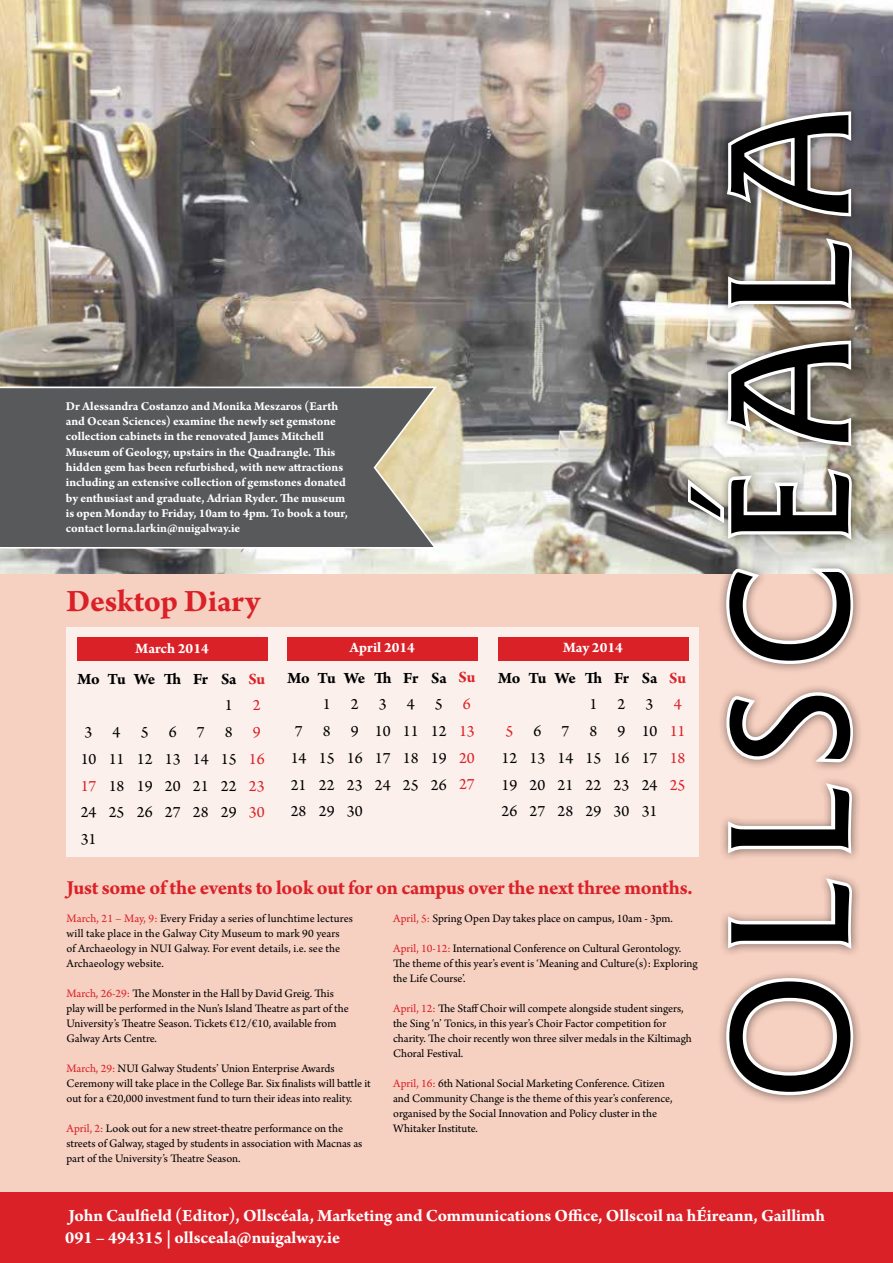
<style>
.page{position:relative;width:893px;height:1263px;background:#fff}
.page>*{position:absolute;margin:0;border:0;box-sizing:border-box;transform-origin:0 0}
.t1{font:500 169.8px "Goudy Sans IT Cby BT";letter-spacing:.105em;color:#000}
.t2{font:700 33px "Arno Pro";letter-spacing:-.005em;color:#da2128}
.t3{font:700 21px "Arno Pro";letter-spacing:-.015em;color:#da2128}
.t4{font:700 18px/21.6px "Arno Pro";color:#fff}
.t5{font:16.65px/26.7px "Arno Pro";color:#000}
.t6{font:700 16.65px "Arno Pro";letter-spacing:-.035em;color:#000}
.t7{font:16.65px/26.7px "Arno Pro";color:#da2128}
.t8{font:700 16.65px "Arno Pro";color:#da2128}
.t9{font:700 15.15px "Arno Pro";color:#fff}
.t10{font:700 12.75px/15.3px "Arno Pro";letter-spacing:-.005em;color:#fff}
.t11{font:12px/15px "Arno Pro";color:#000}
.s1{color:#da2128}
</style>
<div class="page">
<div style="left:0;top:502px;width:893px;height:761px;background:#f6d0c1"></div>
<div style="left:0;top:1193px;width:893px;height:70px;background:#da2128"></div>
<img style="left:0;top:0;width:893px;height:573px">
<svg style="left:0;top:386px;width:439px;height:163px"></svg>
<div style="left:678px;top:102px;width:185px;height:1003px;background:#000;opacity:.5"></div>
<svg style="left:723px;top:975px;width:134px;height:123px"></svg>
<svg style="left:725px;top:873px;width:130px;height:82px"></svg>
<svg style="left:725px;top:778px;width:130px;height:82px"></svg>
<svg style="left:722px;top:689px;width:135px;height:77px"></svg>
<svg style="left:722px;top:564px;width:135px;height:103px"></svg>
<svg style="left:685px;top:463px;width:170px;height:83px"></svg>
<svg style="left:723px;top:337px;width:131px;height:112px"></svg>
<svg style="left:725px;top:233px;width:130px;height:82px"></svg>
<img style="left:624px;top:92px;width:269px;height:128px">
<div style="left:66px;top:627px;width:632px;height:230px;background:#fcf0ec"></div>
<div style="left:287px;top:637px;width:191px;height:24px;background:#da2128"></div>
<div style="left:498px;top:637px;width:190px;height:24px;background:#da2128"></div>
<div style="left:77px;top:637px;width:191px;height:24px;background:#da2128"></div>
<h1 class="t1" style="left:686px;top:1099px;width:996px;rotate:-90deg">OLLSCÉALA</h1>
<p class="t10" style="left:66px;top:399px;width:284px">Dr Alessandra Costanzo and Monika Meszaros (Earth and Ocean Sciences) examine the newly set gemstone collection cabinets in the renovated James Mitchell Museum of Geology, upstairs in the Quadrangle. This hidden gem has been refurbished, with new attractions including an extensive collection of gemstones donated by enthusiast and graduate, Adrian Ryder. The museum is open Monday to Friday, 10am to 4pm. To book a tour, contact lorna.larkin@nuigalway.ie</p>
<h2 class="t2" style="left:66px;top:582px;width:195px">Desktop Diary</h2>
<p class="t9" style="left:350px;top:639px;width:67px">April 2014</p>
<p class="t9" style="left:563px;top:639px;width:61px">May 2014</p>
<p class="t9" style="left:136px;top:640px;width:75px">March 2014</p>
<h3 class="t6" style="left:374px;top:668px;width:19px">Th</h3>
<h3 class="t5" style="left:375px;top:692px;width:17px">3<br>10<br>17<br>24</h3>
<h3 class="t6" style="left:585px;top:668px;width:19px">Th</h3>
<h3 class="t5" style="left:586px;top:692px;width:17px">1<br>8<br>15<br>22<br>29</h3>
<h3 class="t8" style="left:458px;top:668px;width:18px">Su</h3>
<h3 class="t7" style="left:459px;top:692px;width:17px">6<br>13<br>20<br>27</h3>
<h3 class="t6" style="left:431px;top:668px;width:17px">Sa</h3>
<h3 class="t5" style="left:431px;top:692px;width:17px">5<br>12<br>19<br>26</h3>
<h3 class="t8" style="left:669px;top:668px;width:18px">Su</h3>
<h3 class="t7" style="left:670px;top:692px;width:17px">4<br>11<br>18<br>25</h3>
<h3 class="t6" style="left:642px;top:668px;width:17px">Sa</h3>
<h3 class="t5" style="left:642px;top:692px;width:17px">3<br>10<br>17<br>24<br>31</h3>
<h3 class="t6" style="left:318px;top:668px;width:20px">Tu</h3>
<h3 class="t5" style="left:319px;top:692px;width:17px">1<br>8<br>15<br>22<br>29</h3>
<h3 class="t6" style="left:528px;top:668px;width:20px">Tu</h3>
<h3 class="t6" style="left:403px;top:668px;width:16px">Fr</h3>
<h3 class="t5" style="left:403px;top:692px;width:17px">4<br>11<br>18<br>25</h3>
<h3 class="t6" style="left:614px;top:668px;width:16px">Fr</h3>
<h3 class="t5" style="left:614px;top:692px;width:17px">2<br>9<br>16<br>23<br>30</h3>
<h3 class="t6" style="left:164px;top:669px;width:19px">Th</h3>
<h3 class="t6" style="left:344px;top:668px;width:23px">We</h3>
<h3 class="t5" style="left:347px;top:692px;width:17px">2<br>9<br>16<br>23<br>30</h3>
<h3 class="t6" style="left:288px;top:668px;width:24px">Mo</h3>
<h3 class="t6" style="left:498px;top:668px;width:24px">Mo</h3>
<h3 class="t6" style="left:555px;top:668px;width:23px">We</h3>
<h3 class="t8" style="left:248px;top:669px;width:18px">Su</h3>
<h3 class="t7" style="left:249px;top:693px;width:17px">2<br>9<br>16<br>23<br>30</h3>
<h3 class="t6" style="left:221px;top:669px;width:17px">Sa</h3>
<h3 class="t5" style="left:221px;top:693px;width:17px">1<br>8<br>15<br>22<br>29</h3>
<h3 class="t6" style="left:108px;top:669px;width:20px">Tu</h3>
<h3 class="t6" style="left:193px;top:669px;width:16px">Fr</h3>
<h3 class="t6" style="left:77px;top:669px;width:24px">Mo</h3>
<h3 class="t6" style="left:134px;top:669px;width:23px">We</h3>
<h3 class="t5" style="left:529px;top:719px;width:17px">6<br>13<br>20<br>27</h3>
<h3 class="t7" style="left:505px;top:719px;width:9px">5</h3>
<h3 class="t5" style="left:501px;top:745px;width:17px;text-align:justify">12<br>19<br>26</h3>
<h3 class="t5" style="left:291px;top:719px;width:17px">7<br>14<br>21<br>28</h3>
<h3 class="t5" style="left:558px;top:719px;width:17px">7<br>14<br>21<br>28</h3>
<h3 class="t5" style="left:165px;top:720px;width:17px">6<br>13<br>20<br>27</h3>
<h3 class="t5" style="left:137px;top:720px;width:17px">5<br>12<br>19<br>26</h3>
<h3 class="t5" style="left:81px;top:720px;width:17px">3<br>10</h3>
<h3 class="t7" style="left:81px;top:773px;width:17px">17</h3>
<h3 class="t5" style="left:81px;top:800px;width:17px">24<br>31</h3>
<h3 class="t5" style="left:109px;top:720px;width:17px">4<br>11<br>18<br>25</h3>
<h3 class="t5" style="left:193px;top:720px;width:17px">7<br>14<br>21<br>28</h3>
<h3 class="t3" style="left:67px;top:876px;width:628px">Just some of the events to look out for on campus over the next three months.</h3>
<p class="t11" style="left:67px;top:911px;width:288px"><span class="s1">March, 21 – May, 9:</span> Every Friday a series of lunchtime lectures will take place in the Galway City Museum to mark 90 years<br>of Archaeology in NUI Galway. For event details, i.e. see the Archaeology website.</p>
<p class="t11" style="left:67px;top:986px;width:284px"><span class="s1">March, 26-29:</span> The Monster in the Hall by David Greig. This play will be performed in the Nun’s Island Theatre as part of the University’s Theatre Season. Tickets €12/€10, available from Galway Arts Centre.</p>
<p class="t11" style="left:67px;top:1061px;width:306px"><span class="s1">March, 29:</span> NUI Galway Students’ Union Enterprise Awards<br>Ceremony will take place in the College Bar. Six finalists will battle it out for a €20,000 investment fund to turn their ideas into reality.</p>
<p class="t11" style="left:67px;top:1121px;width:297px"><span class="s1">April, 2:</span> Look out for a new street-theatre performance on the streets of Galway, staged by students in association with Macnas as part of the University’s Theatre Season.</p>
<p class="t11" style="left:393px;top:911px;width:281px"><span class="s1">April, 5:</span> Spring Open Day takes place on campus, 10am - 3pm.</p>
<p class="t11" style="left:393px;top:941px;width:306px"><span class="s1">April, 10-12:</span> International Conference on Cultural Gerontology.<br>The theme of this year’s event is ‘Meaning and Culture(s): Exploring the Life Course’.</p>
<p class="t11" style="left:393px;top:1001px;width:300px"><span class="s1">April, 12:</span> The Staff Choir will compete alongside student singers, the Sing ‘n’ Tonics, in this year’s Choir Factor competition for charity. The choir recently won three silver medals in the Kiltimagh Choral Festival.</p>
<p class="t11" style="left:393px;top:1076px;width:281px"><span class="s1">April, 16:</span> 6th National Social Marketing Conference. Citizen and Community Change is the theme of this year’s conference, organised by the Social Innovation and Policy cluster in the Whitaker Institute.</p>
<h3 class="t4" style="left:65px;top:1206px;width:761px">John Caulfield (Editor), Ollscéala, Marketing and Communications Office, Ollscoil na hÉireann, Gaillimh<br>091 – 494315 | ollsceala@nuigalway.ie</h3>
</div>
